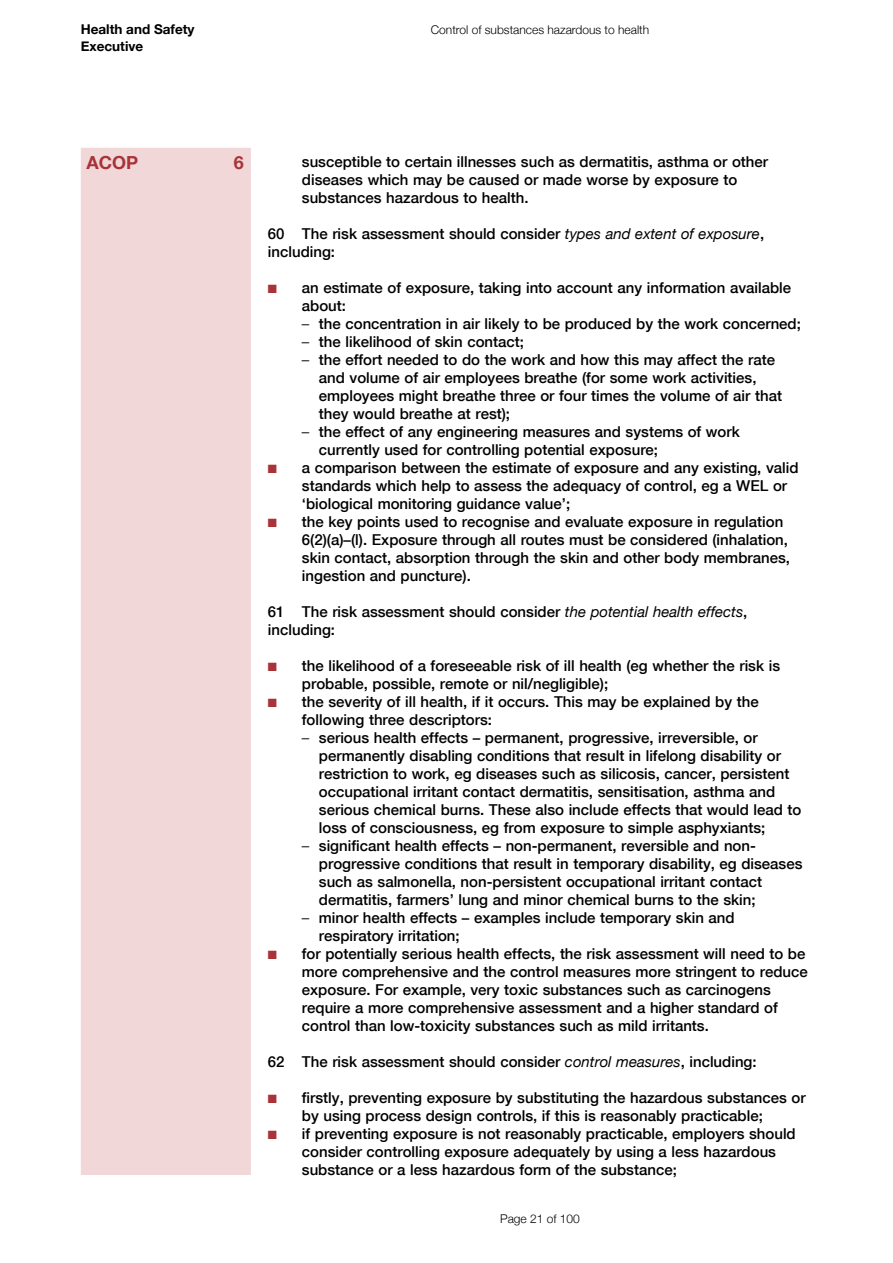
<style>
.page{position:relative;width:893px;height:1263px;background:#fff}
.page>*{position:absolute;margin:0;border:0;box-sizing:border-box;transform-origin:0 0}
.t1{font:700 18px "Helvetica Neue";color:#a83339}
.t2{font:500 15px/18px "Helvetica Neue";color:#000}
.t3{font:700 13.5px/16.5px "Helvetica Neue";color:#000}
.t4{font:300 12px "Helvetica Neue";color:#000}
.s1{font-weight:400;font-style:italic}
.s2{color:#a83339}
.s3{font-weight:300}
</style>
<div class="page">
<div style="left:82px;top:149px;width:168px;height:1025px;background:#f1d7d8"></div>
<div style="left:81px;top:148px;width:170px;height:1027px;border:2px solid #f1d7d8"></div>
<p class="t3" style="left:81px;top:22px;width:115px">Health and Safety<br>Executive</p>
<p class="t4" style="left:431px;top:20px;width:220px">Control of substances hazardous to health</p>
<p class="t1" style="left:87px;top:148px;width:53px">ACOP</p>
<p class="t1" style="left:234px;top:148px;width:12px">6</p>
<p class="t2" style="left:302px;top:152px;width:468px">susceptible to certain illnesses such as dermatitis, asthma or other diseases which may be caused or made worse by exposure to substances hazardous to health.</p>
<p class="t2" style="left:268px;top:224px;width:498px">60 The risk assessment should consider <span class="s1">types and extent of exposure</span>, including:</p>
<p class="t2" style="left:302px;top:278px;width:491px;text-indent:-34px"><span class="s2">■</span> an estimate of exposure, taking into account any information available about:</p>
<p class="t2" style="left:302px;top:314px;width:501px"><span class="s3">–</span> the concentration in air likely to be produced by the work concerned;</p>
<p class="t2" style="left:302px;top:332px;width:224px"><span class="s3">–</span> the likelihood of skin contact;</p>
<p class="t2" style="left:319px;top:350px;width:465px;text-indent:-17px"><span class="s3">–</span> the effort needed to do the work and how this may affect the rate and volume of air employees breathe (for some work activities, employees might breathe three or four times the volume of air that they would breathe at rest);</p>
<p class="t2" style="left:319px;top:422px;width:422px;text-indent:-17px"><span class="s3">–</span> the effect of any engineering measures and systems of work currently used for controlling potential exposure;</p>
<p class="t2" style="left:302px;top:458px;width:498px;text-indent:-34px"><span class="s2">■</span> a comparison between the estimate of exposure and any existing, valid standards which help to assess the adequacy of control, eg a WEL or ‘biological monitoring guidance value’;</p>
<p class="t2" style="left:302px;top:512px;width:490px;text-indent:-34px"><span class="s2">■</span> the key points used to recognise and evaluate exposure in regulation 6(2)(a)–(l). Exposure through all routes must be considered (inhalation, skin contact, absorption through the skin and other body membranes, ingestion and puncture).</p>
<p class="t2" style="left:268px;top:602px;width:481px">61 The risk assessment should consider <span class="s1">the potential health effects</span>, including:</p>
<p class="t2" style="left:302px;top:656px;width:480px;text-indent:-34px"><span class="s2">■</span> the likelihood of a foreseeable risk of ill health (eg whether the risk is probable, possible, remote or nil/negligible);</p>
<p class="t2" style="left:302px;top:692px;width:458px;text-indent:-34px"><span class="s2">■</span> the severity of ill health, if it occurs. This may be explained by the following three descriptors:</p>
<p class="t2" style="left:319px;top:728px;width:484px;text-indent:-17px"><span class="s3">–</span> serious health effects – permanent, progressive, irreversible, or permanently disabling conditions that result in lifelong disability or restriction to work, eg diseases such as silicosis, cancer, persistent occupational irritant contact dermatitis, sensitisation, asthma and serious chemical burns. These also include effects that would lead to loss of consciousness, eg from exposure to simple asphyxiants;</p>
<p class="t2" style="left:319px;top:836px;width:485px;text-indent:-17px"><span class="s3">–</span> significant health effects – non-permanent, reversible and non&shy;progressive conditions that result in temporary disability, eg diseases such as salmonella, non-persistent occupational irritant contact dermatitis, farmers’ lung and minor chemical burns to the skin;</p>
<p class="t2" style="left:319px;top:908px;width:417px;text-indent:-17px"><span class="s3">–</span> minor health effects – examples include temporary skin and respiratory irritation;</p>
<p class="t2" style="left:302px;top:944px;width:507px;text-indent:-34px"><span class="s2">■</span> for potentially serious health effects, the risk assessment will need to be more comprehensive and the control measures more stringent to reduce exposure. For example, very toxic substances such as carcinogens require a more comprehensive assessment and a higher standard of control than low-toxicity substances such as mild irritants.</p>
<p class="t2" style="left:268px;top:1052px;width:490px">62 The risk assessment should consider <span class="s1">control measures</span>, including:</p>
<p class="t2" style="left:268px;top:1088px;width:539px;text-align:center"><span class="s2">■</span> firstly, preventing exposure by substituting the hazardous substances or by using process design controls, if this is reasonably practicable;</p>
<p class="t2" style="left:302px;top:1124px;width:495px;text-indent:-34px"><span class="s2">■</span> if preventing exposure is not reasonably practicable, employers should consider controlling exposure adequately by using a less hazardous substance or a less hazardous form of the substance;</p>
<p class="t4" style="left:500px;top:1208px;width:81px">Page 21 of 100</p>
</div>
